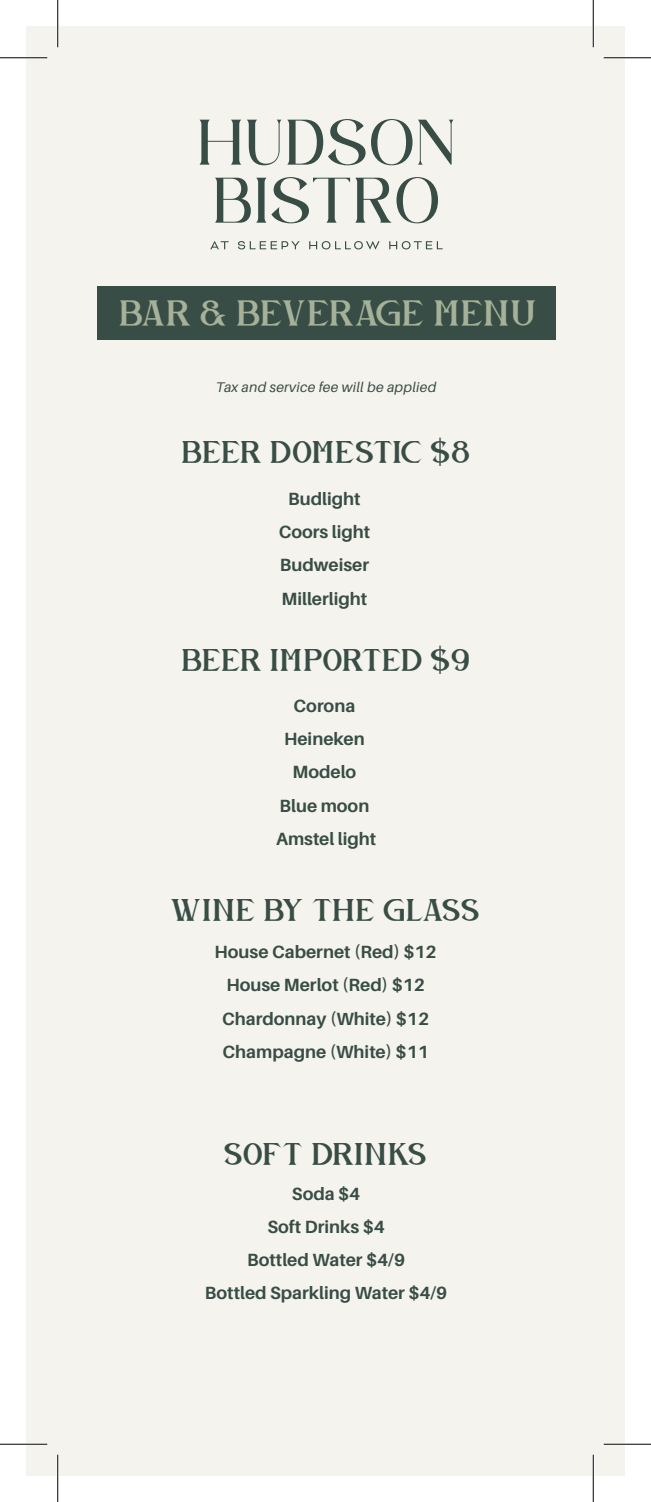
<style>
.page{position:relative;width:651px;height:1502px;background:#fff}
.page>*{position:absolute;margin:0;border:0;box-sizing:border-box;transform-origin:0 0}
.t1{font:28px "Gabriela Spark";letter-spacing:.015em;color:#a5b198}
.t2{font:24.15px "Gabriela Spark";letter-spacing:-.01em;color:#384d45}
.t3{font:700 17.68px/33.2px "Aileron";color:#384d45;text-align:center}
.t4{font:italic 14px "Aileron";letter-spacing:.025em;color:#384d45}
</style>
<div class="page">
<div style="left:26px;top:26px;width:599px;height:1449px;background:#f5f3ee"></div>
<div style="left:97px;top:286px;width:459px;height:54px;background:#384d45"></div>
<svg style="left:210px;top:241px;width:19px;height:8px"></svg>
<svg style="left:238px;top:241px;width:62px;height:8px"></svg>
<svg style="left:309px;top:241px;width:71px;height:8px"></svg>
<svg style="left:389px;top:241px;width:54px;height:8px"></svg>
<svg style="left:199px;top:120px;width:42px;height:45px"></svg>
<svg style="left:247px;top:120px;width:34px;height:45px"></svg>
<svg style="left:287px;top:119px;width:167px;height:46px"></svg>
<svg style="left:215px;top:177px;width:223px;height:46px"></svg>
<hr style="left:0;top:57px;width:47px;height:2px;background:#fff">
<hr style="left:604px;top:57px;width:47px;height:2px;background:#fff">
<hr style="left:0;top:1443px;width:47px;height:2px;background:#fff">
<hr style="left:604px;top:1443px;width:47px;height:2px;background:#fff">
<hr style="left:57px;top:0;width:2px;height:47px;background:#fff">
<hr style="left:57px;top:1454px;width:2px;height:48px;background:#fff">
<hr style="left:592px;top:0;width:2px;height:47px;background:#fff">
<hr style="left:592px;top:1454px;width:2px;height:48px;background:#fff">
<hr style="left:0;top:57px;width:47px;height:1px;background:#000">
<hr style="left:604px;top:57px;width:47px;height:1px;background:#000">
<hr style="left:0;top:1443px;width:47px;height:1px;background:#000">
<hr style="left:604px;top:1443px;width:47px;height:1px;background:#000">
<hr style="left:57px;top:0;width:1px;height:47px;background:#000">
<hr style="left:57px;top:1454px;width:1px;height:48px;background:#000">
<hr style="left:593px;top:0;width:1px;height:47px;background:#000">
<hr style="left:593px;top:1454px;width:1px;height:48px;background:#000">
<h1 class="t1" style="left:119px;top:293px;width:419px">BAR &amp; BEVERAGE MENU</h1>
<p class="t4" style="left:216px;top:379px;width:222px">Tax and service fee will be applied</p>
<h2 class="t2" style="left:182px;top:435px;width:290px">BEER DOMESTIC $8</h2>
<p class="t3" style="left:279px;top:482px;width:93px">Budlight<br>Coors light<br>Budweiser<br>Millerlight</p>
<h2 class="t2" style="left:182px;top:643px;width:290px">BEER IMPORTED $9</h2>
<p class="t3" style="left:276px;top:689px;width:102px">Corona<br>Heineken<br>Modelo<br>Blue moon<br>Amstel light</p>
<h2 class="t2" style="left:171px;top:893px;width:311px">WINE BY THE GLASS</h2>
<p class="t3" style="left:215px;top:935px;width:224px">House Cabernet (Red) $12<br>House Merlot (Red) $12<br>Chardonnay (White) $12<br>Champagne (White) $11</p>
<h2 class="t2" style="left:224px;top:1137px;width:205px">SOFT DRINKS</h2>
<p class="t3" style="left:205px;top:1177px;width:244px">Soda $4<br>Soft Drinks $4<br>Bottled Water $4/9<br>Bottled Sparkling Water $4/9</p>
</div>
